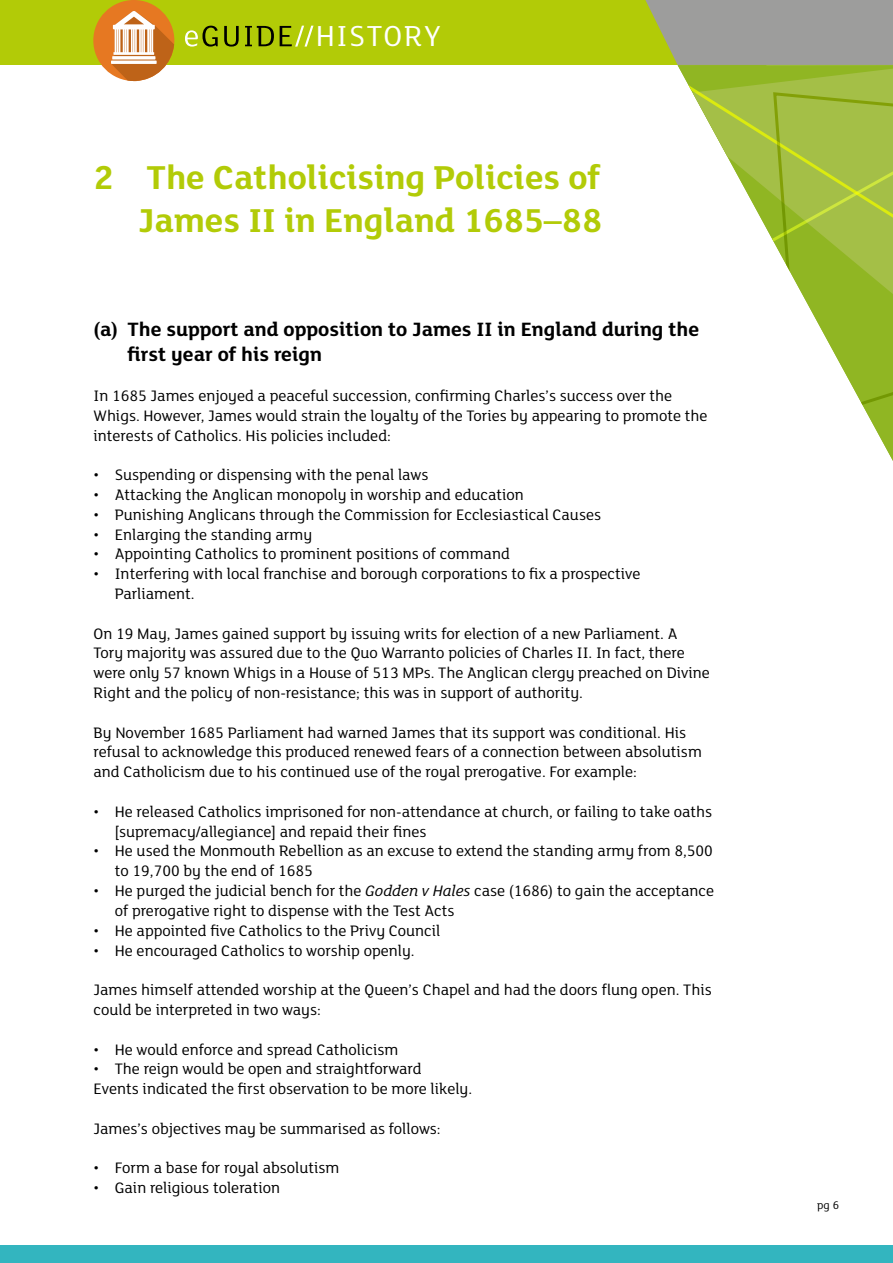
<style>
.page{position:relative;width:893px;height:1263px;background:#fff}
.page>*{position:absolute;margin:0;border:0;box-sizing:border-box;transform-origin:0 0}
.t1{font:700 36px/43.2px "FS Lola";color:#b2cb07;text-align:right}
.t2{font:31.5px "FS Lola";letter-spacing:.05em;color:#fff}
.t3{font:700 21px/25.2px "FS Lola";color:#000}
.t4{font:16.5px/19.8px "FS Lola";color:#000}
.t5{font:12px "FS Lola";color:#000}
.s1{font-style:italic}
</style>
<div class="page">
<div style="left:0;top:1246px;width:893px;height:17px;background:#33b5bf"></div>
<div style="left:0;top:0;width:893px;height:65px;background:#b2cb07"></div>
<svg style="left:645px;top:0;width:248px;height:65px;background:#9ea091"></svg>
<svg style="left:678px;top:65px;width:215px;height:391px"></svg>
<svg style="left:771px;top:91px;width:122px;height:336px"></svg>
<svg style="left:185px;top:26px;width:33px;height:21px"></svg>
<svg style="left:224px;top:26px;width:15px;height:21px"></svg>
<svg style="left:245px;top:26px;width:29px;height:20px"></svg>
<svg style="left:280px;top:26px;width:33px;height:21px"></svg>
<div style="left:93px;top:0;width:81px;height:81px;background:#e67822;border-radius:50%"></div>
<svg style="left:111px;top:11px;width:63px;height:71px"></svg>
<svg style="left:112px;top:56px;width:43px;height:4px"></svg>
<hr style="left:111px;top:61px;width:46px;height:3px;background:#fff">
<h2 class="t2" style="left:316px;top:15px;width:126px">HISTORY</h2>
<h1 class="t1" style="left:94px;top:153px;width:510px">2 The Catholicising Policies of<br>James II in England 1685–88</h1>
<p class="t3" style="left:128px;top:316px;width:573px;text-indent:-34px">(a) The support and opposition to James II in England during the first year of his reign</p>
<p class="t4" style="left:94px;top:385px;width:615px">In 1685 James enjoyed a peaceful succession, confirming Charles’s success over the<br>Whigs. However, James would strain the loyalty of the Tories by appearing to promote the interests of Catholics. His policies included:</p>
<p class="t4" style="left:94px;top:464px;width:336px">• Suspending or dispensing with the penal laws</p>
<p class="t4" style="left:94px;top:484px;width:432px">• Attacking the Anglican monopoly in worship and education</p>
<p class="t4" style="left:94px;top:504px;width:509px">• Punishing Anglicans through the Commission for Ecclesiastical Causes</p>
<p class="t4" style="left:94px;top:524px;width:220px">• Enlarging the standing army</p>
<p class="t4" style="left:94px;top:543px;width:418px">• Appointing Catholics to prominent positions of command</p>
<p class="t4" style="left:115px;top:563px;width:527px;text-indent:-21px">• Interfering with local franchise and borough corporations to fix a prospective<br>Parliament.</p>
<p class="t4" style="left:94px;top:623px;width:618px">On 19 May, James gained support by issuing writs for election of a new Parliament. A Tory majority was assured due to the Quo Warranto policies of Charles II. In fact, there were only 57 known Whigs in a House of 513 MPs. The Anglican clergy preached on Divine Right and the policy of non-resistance; this was in support of authority.</p>
<p class="t4" style="left:94px;top:722px;width:610px">By November 1685 Parliament had warned James that its support was conditional. His refusal to acknowledge this produced renewed fears of a connection between absolutism and Catholicism due to his continued use of the royal prerogative. For example:</p>
<p class="t4" style="left:115px;top:801px;width:599px;text-indent:-21px">• He released Catholics imprisoned for non-attendance at church, or failing to take oaths [supremacy/allegiance] and repaid their fines</p>
<p class="t4" style="left:115px;top:840px;width:600px;text-indent:-21px">• He used the Monmouth Rebellion as an excuse to extend the standing army from 8,500 to 19,700 by the end of 1685</p>
<p class="t4" style="left:115px;top:880px;width:601px;text-indent:-21px">• He purged the judicial bench for the <span class="s1">Godden v Hales</span> case (1686) to gain the acceptance of prerogative right to dispense with the Test Acts</p>
<p class="t4" style="left:94px;top:920px;width:348px">• He appointed five Catholics to the Privy Council</p>
<p class="t4" style="left:94px;top:939px;width:323px">• He encouraged Catholics to worship openly.</p>
<p class="t4" style="left:94px;top:979px;width:620px">James himself attended worship at the Queen’s Chapel and had the doors flung open. This could be interpreted in two ways:</p>
<p class="t4" style="left:94px;top:1038px;width:306px">• He would enforce and spread Catholicism</p>
<p class="t4" style="left:94px;top:1058px;width:380px">• The reign would be open and straightforward<br>Events indicated the first observation to be more likely.</p>
<p class="t4" style="left:94px;top:1118px;width:349px">James’s objectives may be summarised as follows:</p>
<p class="t4" style="left:94px;top:1157px;width:247px">• Form a base for royal absolutism</p>
<p class="t4" style="left:94px;top:1177px;width:188px">• Gain religious toleration</p>
<p class="t5" style="left:817px;top:1197px;width:23px">pg 6</p>
</div>
